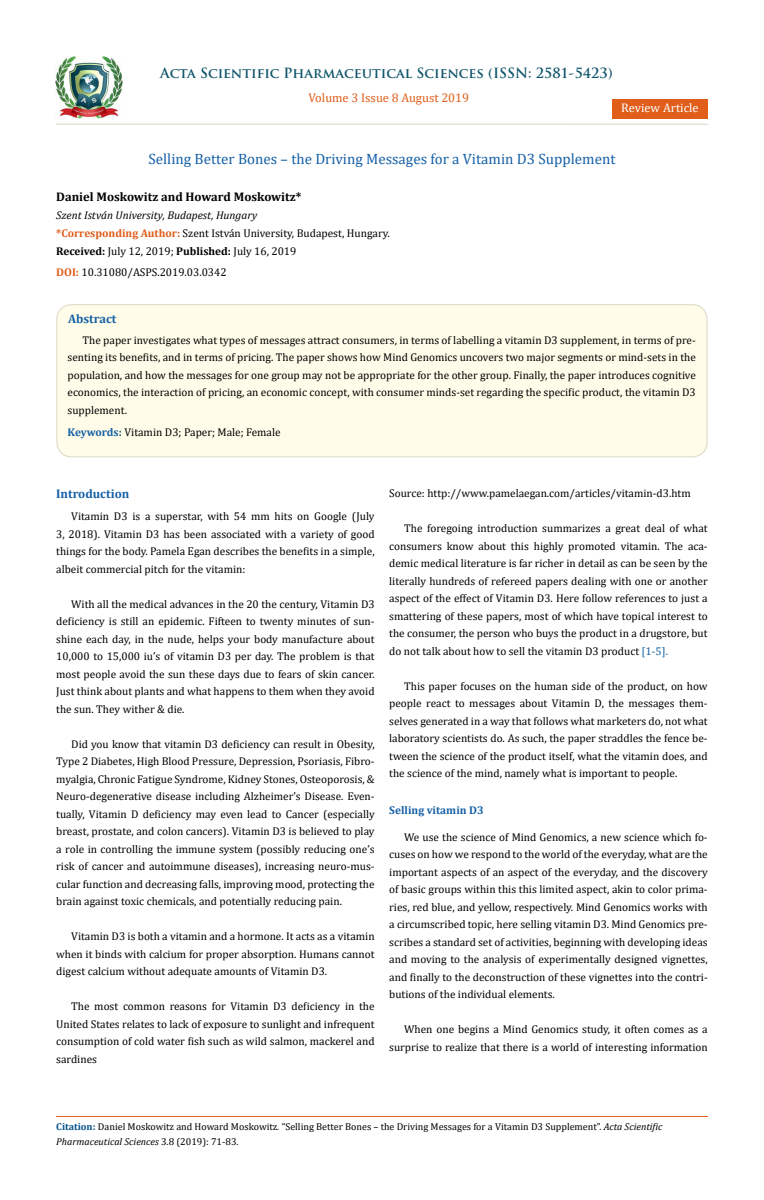
<style>
.page{position:relative;width:764px;height:1200px;background:#fff}
.page>*{position:absolute;margin:0;border:0;box-sizing:border-box;transform-origin:0 0}
.t1{font:15px "Cambria";color:#1560a6}
.t2{font:700 13.75px "Trajan Pro";color:#0e546a}
.t3{font:700 12.5px "Cambria";color:#000}
.t4{font:12.5px "Cambria";color:#e05d1a}
.t5{font:700 12.5px "Cambria";color:#1560a6}
.t6{font:12.5px "Cambria";color:#fff}
.t7{font:11.25px/17.5px "Cambria";color:#000;text-align:justify}
.t8{font:700 11.25px "Cambria";color:#1560a6}
.t9{font:10px/15px "Cambria";color:#000}
.s1{font-style:italic}
.s2{font-weight:700;color:#e05d1a}
.s3{font-weight:700}
.s4{font-weight:700;color:#1560a6}
.s5{font-weight:700;color:#0e546a}
.s6{color:#1560a6}
.s7{font-weight:700;color:#035089}
</style>
<div class="page">
<img style="left:56px;top:57px;width:66px;height:61px">
<div style="left:612px;top:99px;width:95px;height:20px;background:#e05d1a"></div>
<hr style="left:56px;top:1116px;width:651px;height:1px;background:#e05d1a">
<hr style="left:56px;top:123px;width:651px;height:2px;background:#e0dfcd">
<div style="left:57px;top:305px;width:650px;height:152px;background:#fffde9;border-radius:15px"></div>
<div style="left:56px;top:304px;width:651px;height:154px;border:1px solid #e0dfcd;border-radius:15px"></div>
<p class="t2" style="left:160px;top:64px;width:454px">Acta Scientific Pharmaceutical Sciences (ISSN: 2581-5423)</p>
<p class="t4" style="left:309px;top:91px;width:162px">Volume 3 Issue 8 August 2019</p>
<p class="t6" style="left:621px;top:100px;width:79px">Review Article</p>
<h1 class="t1" style="left:148px;top:150px;width:468px">Selling Better Bones – the Driving Messages for a Vitamin D3 Supplement</h1>
<p class="t3" style="left:56px;top:188px;width:247px">Daniel Moskowitz and Howard Moskowitz*</p>
<p class="t7" style="left:56px;top:206px;width:335px;line-height:18.4px"><span class="s1">Szent István University, Budapest, Hungary<br></span><span class="s2">*Corresponding Author:</span> Szent István University, Budapest, Hungary.</p>
<p class="t7" style="left:56px;top:243px;width:242px"><span class="s3">Received:</span> July 12, 2019; <span class="s3">Published:</span> July 16, 2019</p>
<p class="t7" style="left:56px;top:263px;width:172px"><span class="s2">DOI:</span> 10.31080/ASPS.2019.03.0342</p>
<p class="t5" style="left:68px;top:310px;width:50px">Abstract</p>
<p class="t7" style="left:68px;top:331px;width:630px;text-indent:15px">The paper investigates what types of messages attract consumers, in terms of labelling a vitamin D3 supplement, in terms of pre&shy;senting its benefits, and in terms of pricing. The paper shows how Mind Genomics uncovers two major segments or mind-sets in the population, and how the messages for one group may not be appropriate for the other group. Finally, the paper introduces cognitive economics, the interaction of pricing, an economic concept, with consumer minds-set regarding the specific product, the vitamin D3 supplement.</p>
<p class="t7" style="left:68px;top:424px;width:215px"><span class="s4">Keywords</span><span class="s5">:</span> Vitamin D3; Paper; Male; Female</p>
<p class="t5" style="left:56px;top:485px;width:75px">Introduction</p>
<p class="t7" style="left:389px;top:484px;width:303px">Source: http://www.pamelaegan.com/articles/vitamin-d3.htm</p>
<p class="t7" style="left:389px;top:519px;width:320px;text-indent:15px">The foregoing introduction summarizes a great deal of what consumers know about this highly promoted vitamin. The aca&shy;demic medical literature is far richer in detail as can be seen by the literally hundreds of refereed papers dealing with one or another aspect of the effect of Vitamin D3. Here follow references to just a smattering of these papers, most of which have topical interest to the consumer, the person who buys the product in a drugstore, but do not talk about how to sell the vitamin D3 product <span class="s6">[1-5].</span></p>
<p class="t7" style="left:389px;top:677px;width:320px;text-indent:15px">This paper focuses on the human side of the product, on how people react to messages about Vitamin D, the messages them&shy;selves generated in a way that follows what marketers do, not what laboratory scientists do. As such, the paper straddles the fence be&shy;tween the science of the product itself, what the vitamin does, and the science of the mind, namely what is important to people.</p>
<p class="t8" style="left:389px;top:802px;width:96px">Selling vitamin D3</p>
<p class="t7" style="left:389px;top:828px;width:320px;text-indent:15px">We use the science of Mind Genomics, a new science which fo&shy;cuses on how we respond to the world of the everyday, what are the important aspects of an aspect of the everyday, and the discovery of basic groups within this this limited aspect, akin to color prima&shy;ries, red blue, and yellow, respectively. Mind Genomics works with a circumscribed topic, here selling vitamin D3. Mind Genomics pre&shy;scribes a standard set of activities, beginning with developing ideas and moving to the analysis of experimentally designed vignettes, and finally to the deconstruction of these vignettes into the contri&shy;butions of the individual elements.</p>
<p class="t7" style="left:389px;top:1021px;width:320px;text-align:right">When one begins a Mind Genomics study, it often comes as a surprise to realize that there is a world of interesting information</p>
<p class="t7" style="left:56px;top:508px;width:320px;text-indent:15px">Vitamin D3 is a superstar, with 54 mm hits on Google (July 3, 2018). Vitamin D3 has been associated with a variety of good things for the body. Pamela Egan describes the benefits in a simple, albeit commercial pitch for the vitamin:</p>
<p class="t7" style="left:56px;top:595px;width:320px;text-indent:15px">With all the medical advances in the 20 the century, Vitamin D3 deficiency is still an epidemic. Fifteen to twenty minutes of sun&shy;shine each day, in the nude, helps your body manufacture about 10,000 to 15,000 iu’s of vitamin D3 per day. The problem is that most people avoid the sun these days due to fears of skin cancer.<br>Just think about plants and what happens to them when they avoid the sun. They wither &amp; die.</p>
<p class="t7" style="left:56px;top:735px;width:320px;text-indent:15px">Did you know that vitamin D3 deficiency can result in Obesity, Type 2 Diabetes, High Blood Pressure, Depression, Psoriasis, Fibro&shy;myalgia, Chronic Fatigue Syndrome, Kidney Stones, Osteoporosis, &amp; Neuro-degenerative disease including Alzheimer’s Disease. Even&shy;tually, Vitamin D deficiency may even lead to Cancer (especially breast, prostate, and colon cancers). Vitamin D3 is believed to play a role in controlling the immune system (possibly reducing one’s risk of cancer and autoimmune diseases), increasing neuro-mus&shy;cular function and decreasing falls, improving mood, protecting the brain against toxic chemicals, and potentially reducing pain.</p>
<p class="t7" style="left:56px;top:928px;width:320px;text-indent:15px">Vitamin D3 is both a vitamin and a hormone. It acts as a vitamin when it binds with calcium for proper absorption. Humans cannot digest calcium without adequate amounts of Vitamin D3.</p>
<p class="t7" style="left:56px;top:998px;width:320px;text-indent:15px">The most common reasons for Vitamin D3 deficiency in the United States relates to lack of exposure to sunlight and infrequent consumption of cold water fish such as wild salmon, mackerel and sardines</p>
<p class="t9" style="left:56px;top:1119px;width:608px"><span class="s7">Citation:</span> Daniel Moskowitz and Howard Moskowitz<span class="s1">.</span> “Selling Better Bones – the Driving Messages for a Vitamin D3 Supplement”. <span class="s1">Acta Scientific<br>Pharmaceutical Sciences</span> 3.8 (2019): 71-83.</p>
</div>
